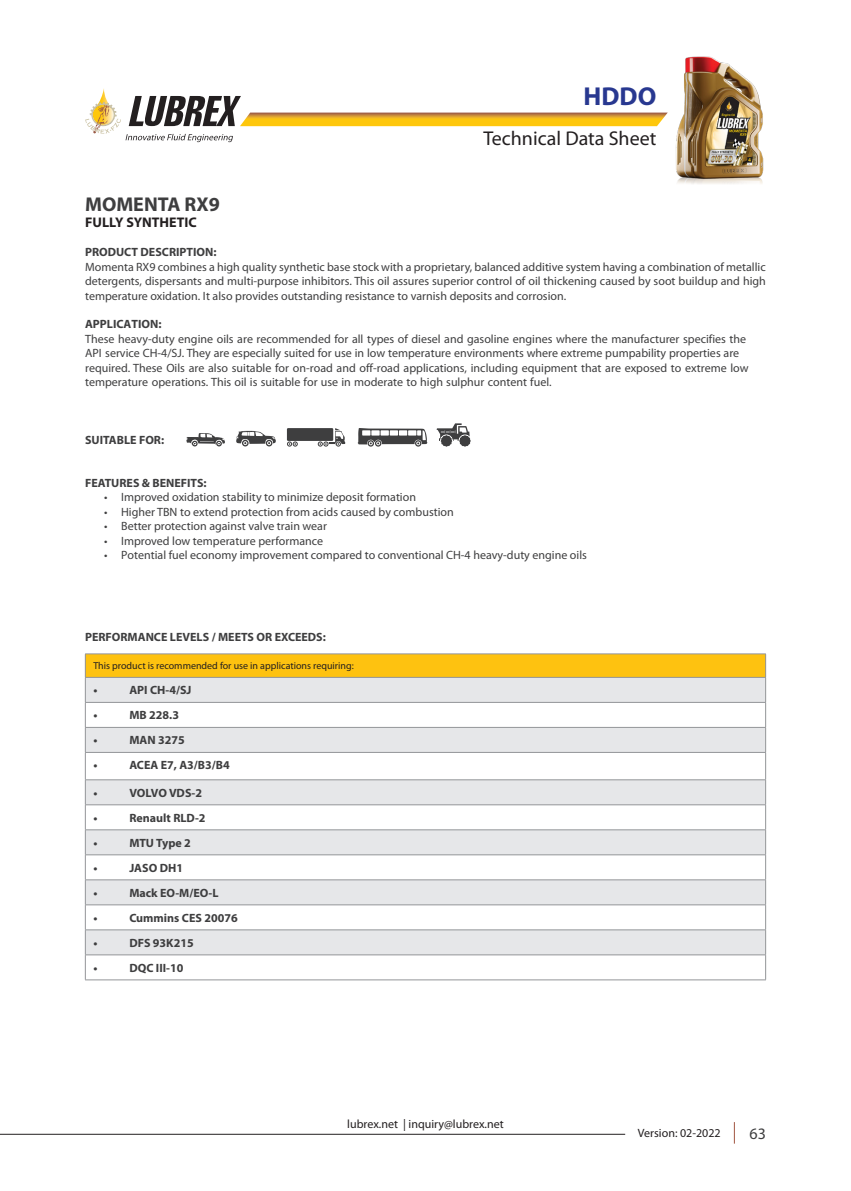
<style>
.page{position:relative;width:851px;height:1191px;background:#fff}
.page>*{position:absolute;margin:0;border:0;box-sizing:border-box;transform-origin:0 0}
.t1{font:700 26px "Myriad Pro";color:#283890}
.t2{font:20px "Myriad Pro";color:#231f20}
.t3{font:700 20px "Myriad Pro";color:#3e3e3f}
.t4{font:16px "Myriad Pro";color:#3e3e3f}
.t5{font:700 14px "Myriad Pro";color:#231f20}
.t6{font:12px/14.4px "Myriad Pro";color:#3e3e3f;text-align:justify}
.t7{font:700 12px "Myriad Pro";color:#3e3e3f}
.t8{font:12px "Myriad Pro";color:#231f20}
.t9{font:10px "Myriad Pro";color:#231f20}
.s1{font-weight:700}
</style>
<div class="page">
<svg style="left:85px;top:88px;width:582px;height:54px"></svg>
<svg style="left:734px;top:1122px;width:1px;height:21px"></svg>
<hr style="left:0;top:1134px;width:625px;height:1px;background:#231f20">
<div style="left:85px;top:654px;width:680px;height:23px;background:#fec210"></div>
<svg style="left:86px;top:678px;width:679px;height:276px;fill:#e6e7e9"></svg>
<hr style="left:85px;top:653px;width:680px;height:1px;background:#939598">
<hr style="left:85px;top:677px;width:680px;height:1px;background:#939598">
<hr style="left:85px;top:702px;width:680px;height:1px;background:#939598">
<hr style="left:85px;top:727px;width:680px;height:1px;background:#939598">
<hr style="left:85px;top:752px;width:680px;height:1px;background:#939598">
<hr style="left:85px;top:779px;width:680px;height:1px;background:#939598">
<hr style="left:85px;top:804px;width:680px;height:1px;background:#939598">
<hr style="left:85px;top:829px;width:680px;height:1px;background:#939598">
<hr style="left:85px;top:854px;width:680px;height:1px;background:#939598">
<hr style="left:85px;top:879px;width:680px;height:1px;background:#939598">
<hr style="left:85px;top:904px;width:680px;height:1px;background:#939598">
<hr style="left:85px;top:929px;width:680px;height:1px;background:#939598">
<hr style="left:85px;top:954px;width:680px;height:1px;background:#939598">
<svg style="left:85px;top:654px;width:1px;height:325px"></svg>
<svg style="left:765px;top:654px;width:1px;height:325px"></svg>
<hr style="left:85px;top:979px;width:680px;height:1px;background:#939598">
<svg style="left:436px;top:423px;width:34px;height:23px"></svg>
<svg style="left:358px;top:428px;width:69px;height:18px"></svg>
<svg style="left:287px;top:441px;width:11px;height:5px"></svg>
<div style="left:287px;top:428px;width:46px;height:13px;background:#3e3e3f"></div>
<svg style="left:318px;top:428px;width:27px;height:18px"></svg>
<svg style="left:236px;top:431px;width:40px;height:15px"></svg>
<svg style="left:186px;top:433px;width:39px;height:13px"></svg>
<img style="left:675px;top:56px;width:89px;height:128px">
<h1 class="t1" style="left:583px;top:82px;width:74px">HDDO</h1>
<h2 class="t2" style="left:483px;top:126px;width:174px">Technical Data Sheet</h2>
<p class="t3" style="left:85px;top:193px;width:136px">MOMENTA RX9</p>
<p class="t5" style="left:85px;top:215px;width:113px">FULLY SYNTHETIC</p>
<p class="t7" style="left:85px;top:245px;width:133px">PRODUCT DESCRIPTION:</p>
<p class="t6" style="left:85px;top:259px;width:682px">Momenta RX9 combines a high quality synthetic base stock with a proprietary, balanced additive system having a combination of metallic detergents, dispersants and multi-purpose inhibitors. This oil assures superior control of oil thickening caused by soot buildup and high temperature oxidation. It also provides outstanding resistance to varnish deposits and corrosion.</p>
<p class="t6" style="left:85px;top:317px;width:665px;text-align:left"><span class="s1">APPLICATION:<br></span>These heavy-duty engine oils are recommended for all types of diesel and gasoline engines where the manufacturer specifies the API service CH-4/SJ. They are especially suited for use in low temperature environments where extreme pumpability properties are required. These Oils are also suitable for on-road and off-road applications, including equipment that are exposed to extreme low temperature operations. This oil is suitable for use in moderate to high sulphur content fuel.</p>
<p class="t7" style="left:85px;top:433px;width:81px">SUITABLE FOR:</p>
<p class="t7" style="left:85px;top:476px;width:123px">FEATURES &amp; BENEFITS:</p>
<p class="t6" style="left:104px;top:490px;width:313px">• Improved oxidation stability to minimize deposit formation</p>
<p class="t6" style="left:104px;top:504px;width:351px">• Higher TBN to extend protection from acids caused by combustion</p>
<p class="t6" style="left:104px;top:519px;width:224px">• Better protection against valve train wear</p>
<p class="t6" style="left:104px;top:533px;width:220px">• Improved low temperature performance</p>
<p class="t6" style="left:104px;top:547px;width:484px">• Potential fuel economy improvement compared to conventional CH-4 heavy-duty engine oils</p>
<p class="t7" style="left:85px;top:630px;width:242px">PERFORMANCE LEVELS / MEETS OR EXCEEDS:</p>
<p class="t9" style="left:93px;top:660px;width:262px">This product is recommended for use in applications requiring:</p>
<p class="t7" style="left:93px;top:683px;width:6px">•</p>
<p class="t7" style="left:129px;top:683px;width:64px">API CH-4/SJ</p>
<p class="t7" style="left:93px;top:708px;width:6px">•</p>
<p class="t7" style="left:129px;top:708px;width:51px">MB 228.3</p>
<p class="t7" style="left:93px;top:733px;width:6px">•</p>
<p class="t7" style="left:129px;top:733px;width:57px">MAN 3275</p>
<p class="t7" style="left:93px;top:758px;width:6px">•</p>
<p class="t7" style="left:129px;top:758px;width:102px">ACEA E7, A3/B3/B4</p>
<p class="t7" style="left:93px;top:786px;width:6px">•</p>
<p class="t7" style="left:129px;top:786px;width:74px">VOLVO VDS-2</p>
<p class="t7" style="left:93px;top:811px;width:6px">•</p>
<p class="t7" style="left:129px;top:811px;width:78px">Renault RLD-2</p>
<p class="t7" style="left:93px;top:836px;width:6px">•</p>
<p class="t7" style="left:129px;top:836px;width:63px">MTU Type 2</p>
<p class="t7" style="left:93px;top:861px;width:6px">•</p>
<p class="t7" style="left:129px;top:861px;width:55px">JASO DH1</p>
<p class="t7" style="left:93px;top:886px;width:6px">•</p>
<p class="t7" style="left:129px;top:886px;width:91px">Mack EO-M/EO-L</p>
<p class="t7" style="left:93px;top:911px;width:6px">•</p>
<p class="t7" style="left:129px;top:911px;width:110px">Cummins CES 20076</p>
<p class="t7" style="left:93px;top:936px;width:6px">•</p>
<p class="t7" style="left:129px;top:936px;width:66px">DFS 93K215</p>
<p class="t7" style="left:93px;top:961px;width:6px">•</p>
<p class="t7" style="left:129px;top:961px;width:55px">DQC III-10</p>
<p class="t8" style="left:347px;top:1116px;width:158px">lubrex.net | inquiry@lubrex.net</p>
<p class="t8" style="left:638px;top:1125px;width:84px">Version: 02-2022</p>
<h3 class="t4" style="left:749px;top:1123px;width:18px">63</h3>
</div>
